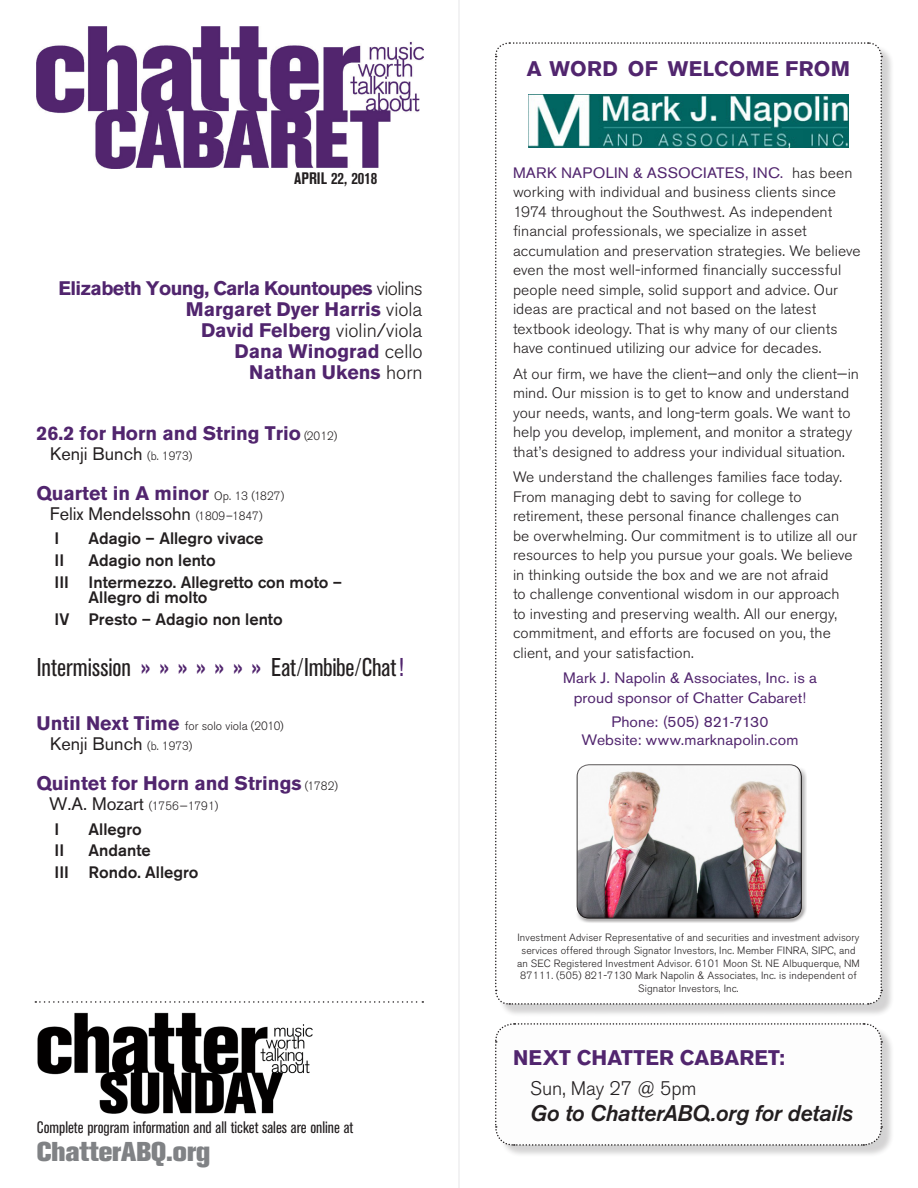
<style>
.page{position:relative;width:918px;height:1188px;background:#fff}
.page>*{position:absolute;margin:0;border:0;box-sizing:border-box;transform-origin:0 0}
.t1{font:800 27px "Akzidenz Grotesk BE";color:#808285}
.Movements{font:condensed 25.5px "Akzidenz Grotesk BE";letter-spacing:-.005em;color:#231f20}
.t2{font:italic 500 22.5px "Akzidenz Grotesk BE";letter-spacing:-.015em;color:#231f20}
.t3{font:700 21px "Akzidenz Grotesk BE";letter-spacing:.015em;color:#51256e}
.Players{font:700 19.5px "Akzidenz Grotesk BE";color:#51256e}
.Players-2{font:700 19.5px "Akzidenz Grotesk BE";letter-spacing:-.03em;color:#51256e}
.t4{font:300 19.5px "Akzidenz Grotesk BE";letter-spacing:-.005em;color:#231f20}
.t5{font:18px "Akzidenz Grotesk BE";color:#231f20}
.Movements-2{font:500 16.5px/15px "Akzidenz Grotesk BE";color:#231f20}
.t6{font:condensed 16.5px "Akzidenz Grotesk BE";color:#231f20}
.t7{font:700 condensed 16.5px "Akzidenz Grotesk BE";color:#231f20}
.t8{font:300 15px/19.5px "Akzidenz Grotesk BE";letter-spacing:.005em;color:#231f20;scale:1.04 1}
.t9{font:15px/19.5px "Akzidenz Grotesk BE";letter-spacing:.01em;color:#51256e;text-align:center;scale:1.04 1}
.t10{font:300 12px "Akzidenz Grotesk BE";color:#231f20}
.t11{font:300 12px "Akzidenz Grotesk BE";color:#231f20;scale:.96 1}
.t12{font:300 10.5px/12.6px "Akzidenz Grotesk BE";letter-spacing:.01em;color:#231f20;text-align:center}
.s1{font-weight:300;color:#231f20}
.s2{font-weight:300;font-size:12px;color:#231f20}
.s3{font-weight:300;font-size:12px}
.s4{color:#51256e}
.s5{font-weight:300}
.s6{font-weight:700;font-size:19.5px;color:#51256e}
.s7{font-weight:400;font-size:18px}
.s8{font-weight:400;color:#51256e}
</style>
<div class="page">
<img style="left:36px;top:27px;width:387px;height:141px">
<svg style="left:35px;top:1001px;width:388px;height:2px"></svg>
<img style="left:34px;top:1002px;width:288px;height:112px">
<hr style="left:459px;top:0;width:1px;height:1188px;background:#e6e7e9">
<div style="left:498px;top:45px;width:396px;height:972px;background:#231f20;opacity:.2"></div>
<svg style="left:495px;top:42px;width:388px;height:963px"></svg>
<div style="left:572px;top:760px;width:231px;height:155px;background:#fff;opacity:.35"></div>
<div style="left:575px;top:767px;width:232px;height:157px;background:#231f20;opacity:.35"></div>
<img style="left:528px;top:94px;width:321px;height:53px">
<div style="left:498px;top:1026px;width:396px;height:132px;background:#231f20;opacity:.2"></div>
<svg style="left:495px;top:1023px;width:388px;height:123px"></svg>
<p class="t7" style="left:294px;top:169px;width:85px">APRIL 22, 2018</p>
<p class="Players-2" style="left:58px;top:277px;width:366px">Elizabeth Young, Carla Kountoupes <span class="s1">violins</span></p>
<p class="Players" style="left:186px;top:298px;width:238px">Margaret Dyer Harris <span class="s1">viola</span></p>
<p class="Players" style="left:201px;top:319px;width:223px">David Felberg <span class="s1">violin/viola</span></p>
<p class="Players" style="left:235px;top:340px;width:190px">Dana Winograd <span class="s1">cello</span></p>
<p class="Players" style="left:249px;top:361px;width:175px">Nathan Ukens <span class="s1">horn</span></p>
<p class="Players" style="left:37px;top:422px;width:302px">26.2 for Horn and String Trio <span class="s2">(2012)</span></p>
<p class="t5" style="left:50px;top:443px;width:144px">Kenji Bunch <span class="s3">(b. 1973)</span></p>
<p class="Players" style="left:36px;top:482px;width:249px">Quartet in A minor <span class="s2">Op. 13 (1827)</span></p>
<p class="t5" style="left:50px;top:503px;width:214px">Felix Mendelssohn <span class="s3">(1809–1847)</span></p>
<p class="Movements-2" style="left:55px;top:531px;width:6px">I</p>
<p class="Movements-2" style="left:89px;top:531px;width:176px">Adagio – Allegro vivace</p>
<p class="Movements-2" style="left:55px;top:553px;width:11px">II</p>
<p class="Movements-2" style="left:89px;top:553px;width:129px">Adagio non lento</p>
<p class="Movements-2" style="left:89px;top:575px;width:255px;text-indent:-34px">III Intermezzo. Allegretto con moto –<br>Allegro di molto</p>
<p class="Movements-2" style="left:55px;top:611px;width:230px">IV Presto – Adagio non lento</p>
<p class="Movements" style="left:37px;top:654px;width:368px">Intermission <span class="s4">» » » » » » »</span> Eat<span class="s5">/</span>Imbibe<span class="s5">/</span>Chat<span class="s4">!</span></p>
<p class="t10" style="left:36px;top:720px;width:249px"><span class="s6">Until Next Time</span> for solo viola (2010)</p>
<p class="t5" style="left:50px;top:733px;width:144px">Kenji Bunch <span class="s3">(b. 1973)</span></p>
<p class="Players" style="left:36px;top:772px;width:303px">Quintet for Horn and Strings <span class="s2">(1782)</span></p>
<p class="t11" style="left:49px;top:799px;width:178px"><span class="s7">W.A. Mozart</span> (1756—1791)</p>
<p class="Movements-2" style="left:55px;top:821px;width:6px">I</p>
<p class="Movements-2" style="left:89px;top:821px;width:55px">Allegro</p>
<p class="Movements-2" style="left:55px;top:843px;width:11px">II</p>
<p class="Movements-2" style="left:89px;top:843px;width:64px">Andante</p>
<p class="Movements-2" style="left:55px;top:865px;width:145px">III Rondo. Allegro</p>
<p class="t6" style="left:37px;top:1118px;width:318px">Complete program information and all ticket sales are online at</p>
<p class="t1" style="left:37px;top:1136px;width:175px">ChatterABQ.org</p>
<p class="t3" style="left:527px;top:56px;width:325px">A WORD OF WELCOME FROM</p>
<p class="t8" style="left:513px;top:163px;width:336px"><span class="s8">MARK NAPOLIN &amp; ASSOCIATES, INC.</span> has been working with individual and business clients since 1974 throughout the Southwest. As independent financial professionals, we specialize in asset accumulation and preservation strategies. We believe even the most well-informed financially successful people need simple, solid support and advice. Our ideas are practical and not based on the latest textbook ideology. That is why many of our clients have continued utilizing our advice for decades.</p>
<p class="t8" style="left:513px;top:364px;width:334px">At our firm, we have the client—and only the client—in mind. Our mission is to get to know and understand your needs, wants, and long-term goals. We want to help you develop, implement, and monitor a strategy that’s designed to address your individual situation.</p>
<p class="t8" style="left:513px;top:467px;width:332px">We understand the challenges families face today.<br>From managing debt to saving for college to retirement, these personal finance challenges can be overwhelming. Our commitment is to utilize all our resources to help you pursue your goals. We believe in thinking outside the box and we are not afraid<br>to challenge conventional wisdom in our approach<br>to investing and preserving wealth. All our energy, commitment, and efforts are focused on you, the client, and your satisfaction.</p>
<p class="t9" style="left:563px;top:668px;width:245px">Mark J. Napolin &amp; Associates, Inc. is a proud sponsor of Chatter Cabaret!</p>
<p class="t9" style="left:582px;top:712px;width:210px;line-height:18px">Phone: (505) 821-7130<br>Website: www.marknapolin.com</p>
<p class="t12" style="left:517px;top:932px;width:344px">Investment Adviser Representative of and securities and investment advisory services offered through Signator Investors, Inc. Member FINRA, SIPC, and an SEC Registered Investment Advisor. 6101 Moon St. NE Albuquerque, NM 87111. (505) 821-7130 Mark Napolin &amp; Associates, Inc. is independent of Signator Investors, Inc.</p>
<p class="t3" style="left:513px;top:1045px;width:273px">NEXT CHATTER CABARET:</p>
<p class="t4" style="left:530px;top:1078px;width:168px">Sun, May 27 @ 5pm</p>
<p class="t2" style="left:530px;top:1100px;width:324px">Go to ChatterABQ.org for details</p>
</div>
